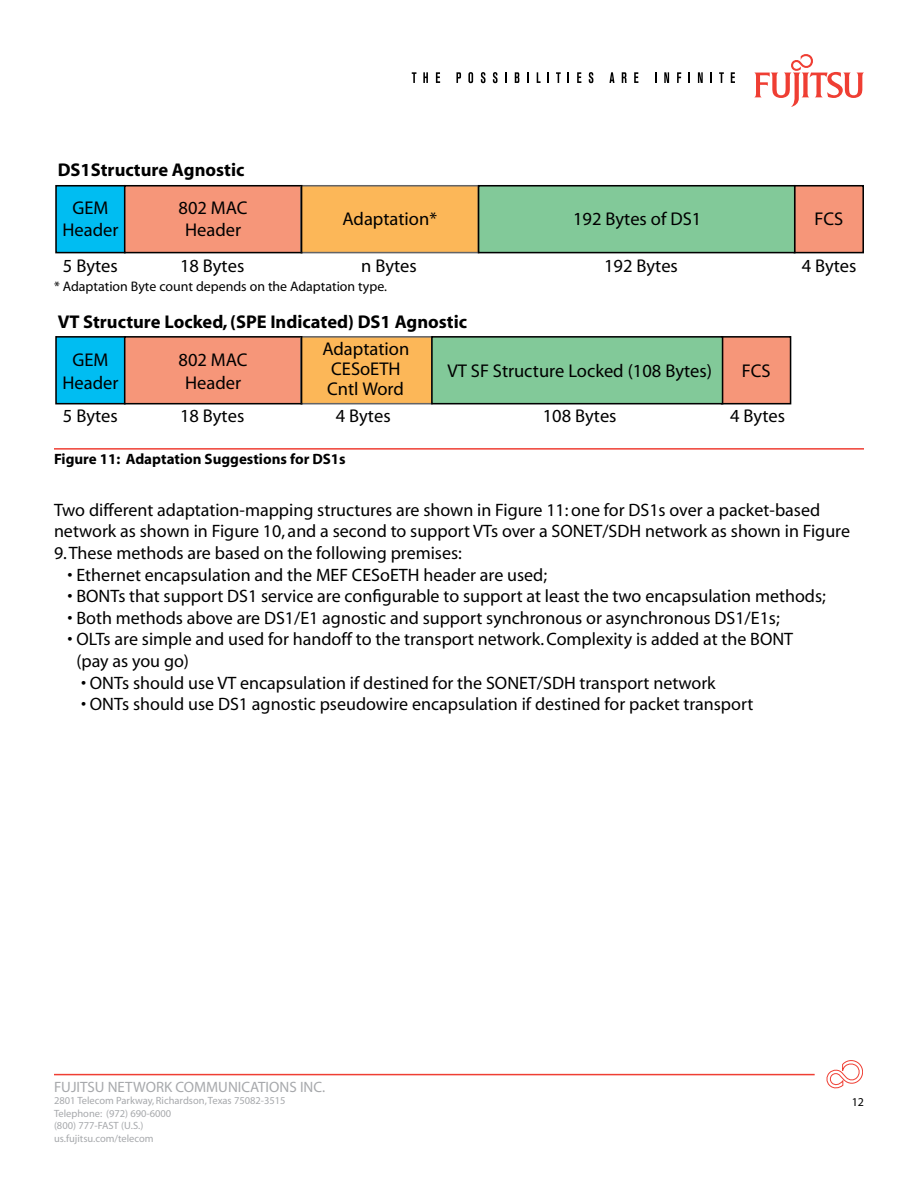
<style>
.page{position:relative;width:918px;height:1188px;background:#fff}
.page>*{position:absolute;margin:0;border:0;box-sizing:border-box;transform-origin:0 0}
.t1{font:18.45px/22.2px "Myriad";color:#000;text-align:center}
.t2{font:700 18.45px "Myriad";color:#000}
.t3{font:18px/21.6px "Myriad";color:#000}
.t4{font:700 15px "Myriad";color:#000}
.t5{font:15px "Myriad";color:#a7a9ac}
.t6{font:13.95px "Myriad";color:#000}
.t7{font:12px "Myriad";color:#000}
.t8{font:10.5px/12.6px "Myriad";color:#a7a9ac}
</style>
<div class="page">
<svg style="left:754px;top:54px;width:110px;height:53px"></svg>
<svg style="left:412px;top:72px;width:4px;height:11px"></svg>
<svg style="left:423px;top:72px;width:5px;height:11px"></svg>
<svg style="left:436px;top:72px;width:4px;height:11px"></svg>
<svg style="left:456px;top:72px;width:5px;height:11px"></svg>
<svg style="left:468px;top:72px;width:5px;height:11px"></svg>
<svg style="left:481px;top:72px;width:4px;height:11px"></svg>
<svg style="left:493px;top:72px;width:5px;height:11px"></svg>
<svg style="left:505px;top:72px;width:2px;height:11px"></svg>
<svg style="left:515px;top:72px;width:4px;height:11px"></svg>
<svg style="left:527px;top:72px;width:2px;height:11px"></svg>
<svg style="left:537px;top:72px;width:4px;height:11px"></svg>
<svg style="left:556px;top:72px;width:5px;height:11px"></svg>
<svg style="left:577px;top:72px;width:4px;height:11px"></svg>
<svg style="left:589px;top:72px;width:4px;height:11px"></svg>
<svg style="left:609px;top:72px;width:6px;height:11px"></svg>
<svg style="left:622px;top:72px;width:5px;height:11px"></svg>
<svg style="left:634px;top:72px;width:4px;height:11px"></svg>
<svg style="left:664px;top:72px;width:5px;height:11px"></svg>
<svg style="left:677px;top:72px;width:4px;height:11px"></svg>
<svg style="left:688px;top:72px;width:2px;height:11px"></svg>
<svg style="left:698px;top:72px;width:5px;height:11px"></svg>
<svg style="left:719px;top:72px;width:5px;height:11px"></svg>
<svg style="left:731px;top:72px;width:4px;height:11px"></svg>
<hr style="left:54px;top:1074px;width:761px;height:1px;background:#ef3e33">
<svg style="left:827px;top:1060px;width:36px;height:28px"></svg>
<hr style="left:54px;top:448px;width:810px;height:2px;background:#ef3e33">
<svg style="left:55px;top:185px;width:809px;height:68px;background:#acac82"></svg>
<svg style="left:55px;top:336px;width:736px;height:68px;background:#aaab85"></svg>
<p class="t2" style="left:58px;top:160px;width:188px">DS1Structure Agnostic</p>
<p class="t1" style="left:179px;top:197px;width:71px">802 MAC<br>Header</p>
<p class="t1" style="left:342px;top:208px;width:96px">Adaptation*</p>
<p class="t1" style="left:573px;top:208px;width:130px">192 Bytes of DS1</p>
<p class="t1" style="left:62px;top:197px;width:58px">GEM<br>Header</p>
<p class="t1" style="left:63px;top:255px;width:56px">5 Bytes</p>
<p class="t1" style="left:180px;top:255px;width:66px">18 Bytes</p>
<p class="t1" style="left:814px;top:208px;width:30px">FCS</p>
<p class="t1" style="left:361px;top:255px;width:57px">n Bytes</p>
<p class="t1" style="left:604px;top:255px;width:75px">192 Bytes</p>
<p class="t1" style="left:802px;top:255px;width:56px">4 Bytes</p>
<p class="t6" style="left:54px;top:280px;width:334px">* Adaptation Byte count depends on the Adaptation type.</p>
<p class="t2" style="left:58px;top:312px;width:411px">VT Structure Locked, (SPE Indicated) DS1 Agnostic</p>
<p class="t1" style="left:179px;top:350px;width:71px">802 MAC<br>Header</p>
<p class="t1" style="left:322px;top:340px;width:88px;line-height:20.1px;text-align:left">Adaptation<br>CESoETH<br>Cntl Word</p>
<p class="t1" style="left:62px;top:350px;width:58px">GEM<br>Header</p>
<p class="t1" style="left:742px;top:361px;width:30px">FCS</p>
<p class="t1" style="left:447px;top:361px;width:266px">VT SF Structure Locked (108 Bytes)</p>
<p class="t1" style="left:63px;top:406px;width:56px">5 Bytes</p>
<p class="t1" style="left:180px;top:406px;width:66px">18 Bytes</p>
<p class="t1" style="left:336px;top:406px;width:56px">4 Bytes</p>
<p class="t1" style="left:543px;top:406px;width:75px">108 Bytes</p>
<p class="t1" style="left:730px;top:406px;width:56px">4 Bytes</p>
<p class="t4" style="left:54px;top:451px;width:293px">Figure 11: Adaptation Suggestions for DS1s</p>
<p class="t3" style="left:54px;top:500px;width:798px">Two different adaptation-mapping structures are shown in Figure 11: one for DS1s over a packet-based network as shown in Figure 10, and a second to support VTs over a SONET/SDH network as shown in Figure</p>
<p class="t3" style="left:54px;top:543px;width:409px">9. These methods are based on the following premises:</p>
<p class="t3" style="left:68px;top:565px;width:481px">• Ethernet encapsulation and the MEF CESoETH header are used;</p>
<p class="t3" style="left:68px;top:586px;width:760px">• BONTs that support DS1 service are configurable to support at least the two encapsulation methods;</p>
<p class="t3" style="left:68px;top:608px;width:714px">• Both methods above are DS1/E1 agnostic and support synchronous or asynchronous DS1/E1s;</p>
<p class="t3" style="left:76px;top:629px;width:718px;text-indent:-9px">• OLTs are simple and used for handoff to the transport network. Complexity is added at the BONT (pay as you go)</p>
<p class="t3" style="left:81px;top:673px;width:636px">• ONTs should use VT encapsulation if destined for the SONET/SDH transport network</p>
<p class="t3" style="left:81px;top:694px;width:674px">• ONTs should use DS1 agnostic pseudowire encapsulation if destined for packet transport</p>
<p class="t5" style="left:54px;top:1079px;width:273px">FUJITSU NETWORK COMMUNICATIONS INC.</p>
<p class="t8" style="left:54px;top:1095px;width:233px">2801 Telecom Parkway, Richardson, Texas 75082-3515<br>Telephone: (972) 690-6000<br>(800) 777-FAST (U.S.)<br>us.fujitsu.com/telecom</p>
<p class="t7" style="left:852px;top:1096px;width:14px">12</p>
</div>
